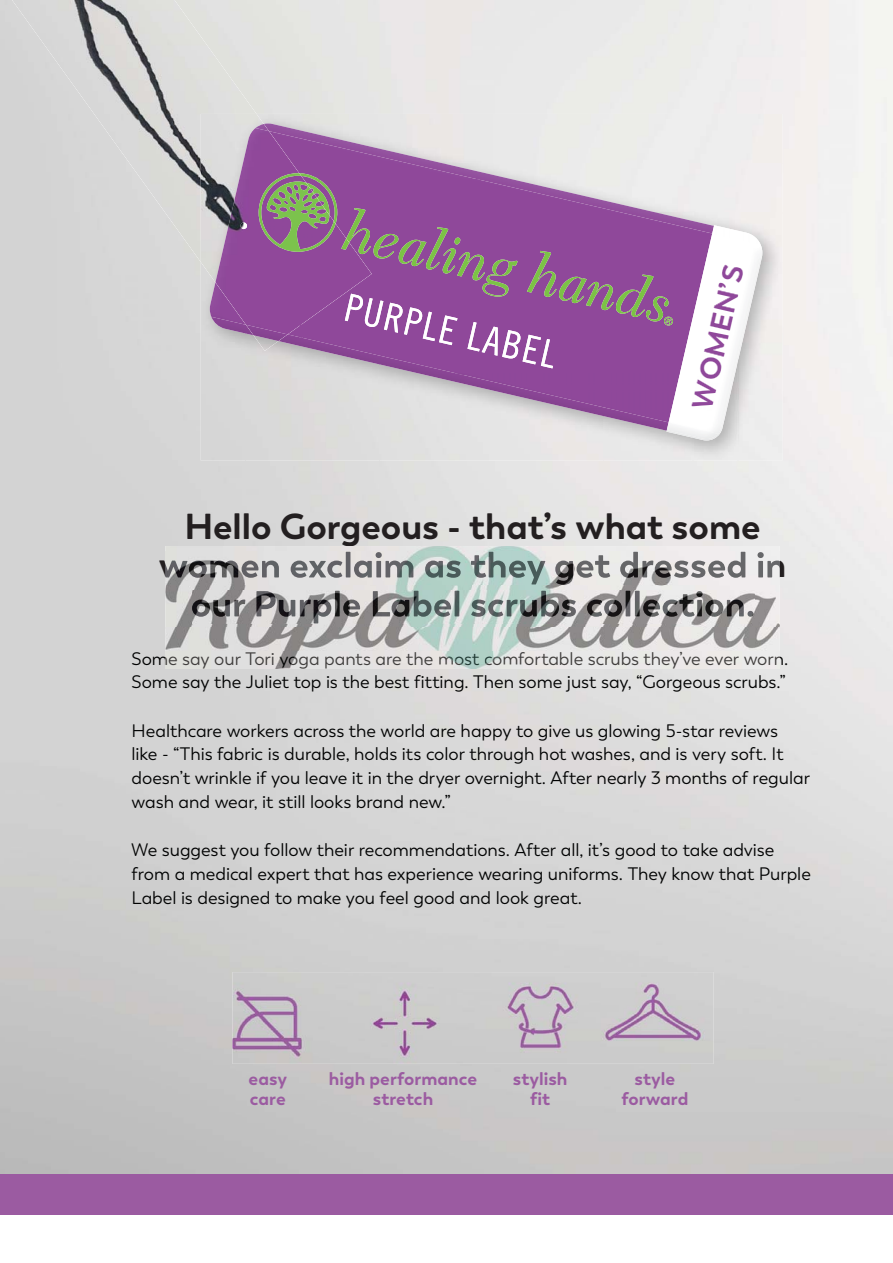
<style>
.page{position:relative;width:893px;height:1263px;background:#fff}
.page>*{position:absolute;margin:0;border:0;box-sizing:border-box;transform-origin:0 0}
.t1{font:700 36px "Boston";color:#231f20}
.t2{font:700 29.1px "Boston";color:#8f489a}
.t3{font:18px/24px "Boston";color:#010202}
.t4{font:700 18px/19.5px "Boston";color:#9b5ba1;text-align:center}
.s1{color:#403e3d}
.s2{color:#203933}
</style>
<div class="page">
<img style="left:0;top:0;width:893px;height:1175px">
<div style="left:0;top:1175px;width:893px;height:40px;background:#9b5ba1"></div>
<img style="left:232px;top:972px;width:482px;height:92px">
<img style="left:278px;top:114px;width:504px;height:49px">
<div style="left:714px;top:163px;width:68px;height:50px;background:#f2eeef"></div>
<div style="left:201px;top:351px;width:44px;height:110px;background:#d6d6d6"></div>
<img style="left:714px;top:213px;width:68px;height:49px">
<img style="left:738px;top:262px;width:44px;height:199px">
<div style="left:245px;top:431px;width:134px;height:30px;background:#dcd9d9"></div>
<img style="left:693px;top:434px;width:45px;height:27px">
<div style="left:379px;top:431px;width:224px;height:30px;background:#e5e5e4"></div>
<img style="left:603px;top:431px;width:90px;height:30px">
<div style="left:278px;top:123px;width:436px;height:102px;background:#ebece9"></div>
<img style="left:211px;top:339px;width:455px;height:92px">
<img style="left:372px;top:131px;width:112px;height:48px">
<img style="left:301px;top:179px;width:411px;height:195px">
<img style="left:288px;top:334px;width:13px;height:5px">
<img style="left:456px;top:374px;width:212px;height:48px">
<img style="left:372px;top:298px;width:11px;height:29px">
<img style="left:384px;top:303px;width:19px;height:30px">
<img style="left:404px;top:307px;width:18px;height:28px">
<img style="left:423px;top:312px;width:12px;height:29px">
<img style="left:439px;top:315px;width:18px;height:30px">
<img style="left:467px;top:322px;width:13px;height:29px">
<img style="left:482px;top:327px;width:16px;height:29px">
<img style="left:502px;top:330px;width:18px;height:28px">
<img style="left:522px;top:335px;width:19px;height:29px">
<img style="left:541px;top:339px;width:12px;height:29px">
<img style="left:712px;top:225px;width:49px;height:8px">
<img style="left:666px;top:422px;width:53px;height:19px">
<img style="left:668px;top:233px;width:94px;height:201px">
<img style="left:691px;top:381px;width:26px;height:30px">
<img style="left:691px;top:380px;width:25px;height:26px">
<img style="left:697px;top:282px;width:43px;height:99px">
<img style="left:699px;top:282px;width:39px;height:98px">
<img style="left:720px;top:264px;width:24px;height:19px">
<img style="left:721px;top:265px;width:23px;height:18px">
<svg style="left:664px;top:317px;width:9px;height:9px"></svg>
<img style="left:373px;top:234px;width:25px;height:25px">
<img style="left:399px;top:240px;width:27px;height:26px">
<img style="left:426px;top:227px;width:22px;height:43px">
<img style="left:443px;top:248px;width:13px;height:26px">
<svg style="left:454px;top:238px;width:6px;height:7px"></svg>
<img style="left:457px;top:252px;width:28px;height:28px">
<img style="left:482px;top:260px;width:35px;height:37px">
<img style="left:527px;top:251px;width:30px;height:46px">
<img style="left:559px;top:277px;width:28px;height:26px">
<img style="left:586px;top:282px;width:28px;height:28px">
<img style="left:616px;top:275px;width:37px;height:42px">
<img style="left:646px;top:296px;width:22px;height:25px">
<img style="left:12px;top:0;width:245px;height:262px">
<img style="left:201px;top:114px;width:77px;height:237px">
<img style="left:255px;top:124px;width:14px;height:4px">
<img style="left:246px;top:334px;width:42px;height:7px">
<img style="left:215px;top:128px;width:157px;height:206px">
<svg style="left:240px;top:223px;width:7px;height:6px"></svg>
<svg style="left:341px;top:238px;width:8px;height:12px"></svg>
<img style="left:259px;top:173px;width:77px;height:79px">
<img style="left:165px;top:546px;width:615px;height:123px">
<img style="left:165px;top:552px;width:615px;height:33px">
<img style="left:165px;top:552px;width:217px;height:26px">
<img style="left:424px;top:591px;width:330px;height:32px">
<img style="left:192px;top:591px;width:232px;height:32px">
<img style="left:165px;top:651px;width:615px;height:17px">
<h2 class="t2" style="left:691px;top:406px;width:149px;rotate:-77deg">WOMEN’S</h2>
<h1 class="t1" style="left:184px;top:513px;width:578px">Hello Gorgeous - that’s what some</h1>
<p class="t3" style="left:132px;top:648px;width:658px">So<span class="s1">me say our Tori yoga pants are the m</span><span class="s2">ost co</span><span class="s1">mfortable scrubs they’ve ever worn</span>.<br>Some say the Juliet top is the best fitting. Then some just say, “Gorgeous scrubs.”</p>
<p class="t3" style="left:132px;top:720px;width:680px">Healthcare workers across the world are happy to give us glowing 5-star reviews<br>like - “This fabric is durable, holds its color through hot washes, and is very soft. It doesn’t wrinkle if you leave it in the dryer overnight. After nearly 3 months of regular wash and wear, it still looks brand new.”</p>
<p class="t3" style="left:132px;top:840px;width:681px">We suggest you follow their recommendations. After all, it’s good to take advise from a medical expert that has experience wearing uniforms. They know that Purple<br>Label is designed to make you feel good and look great.</p>
<p class="t4" style="left:249px;top:1071px;width:40px;text-align:left">easy care</p>
<p class="t4" style="left:329px;top:1071px;width:150px">high performance stretch</p>
<p class="t4" style="left:513px;top:1071px;width:56px">stylish fit</p>
<p class="t4" style="left:621px;top:1071px;width:69px">style forward</p>
</div>
